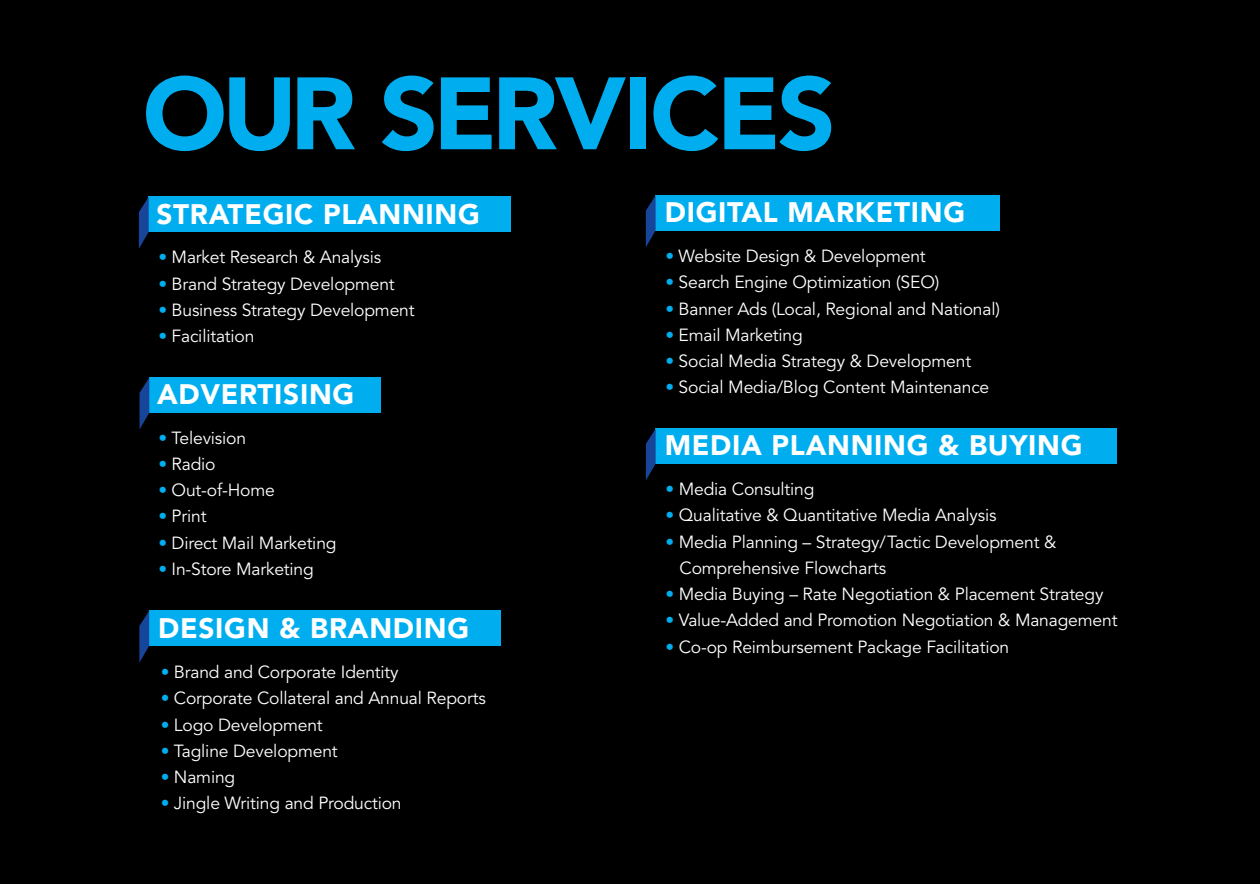
<style>
.page{position:relative;width:1260px;height:884px;background:#000}
.page>*{position:absolute;margin:0;border:0;box-sizing:border-box;transform-origin:0 0}
.t1{font:900 101.5px "Avenir";letter-spacing:-.03em;color:#00aeef}
.t2{font:900 28px "Avenir";letter-spacing:.025em;color:#fff}
.t3{font:17.5px/26.2px "Avenir";letter-spacing:-.01em;color:#fff}
.s1{color:#00aeef}
</style>
<div class="page">
<div style="left:149px;top:197px;width:362px;height:35px;background:#00aeef"></div>
<svg style="left:139px;top:197px;width:10px;height:52px"></svg>
<div style="left:149px;top:378px;width:232px;height:35px;background:#00aeef"></div>
<svg style="left:140px;top:378px;width:9px;height:51px"></svg>
<div style="left:149px;top:611px;width:351px;height:35px;background:#00aeef"></div>
<svg style="left:139px;top:611px;width:10px;height:52px"></svg>
<div style="left:656px;top:195px;width:344px;height:35px;background:#00aeef"></div>
<svg style="left:646px;top:195px;width:10px;height:52px"></svg>
<div style="left:656px;top:429px;width:461px;height:35px;background:#00aeef"></div>
<svg style="left:646px;top:428px;width:10px;height:52px"></svg>
<h1 class="t1" style="left:143px;top:52px;width:695px">OUR SERVICES</h1>
<h2 class="t2" style="left:156px;top:197px;width:36px">STRATE</h2>
<h2 class="t2" style="left:263px;top:197px;width:99px">GIC PLANNIN</h2>
<h2 class="t2" style="left:458px;top:197px;width:23px">G</h2>
<p class="t3" style="left:158px;top:245px;width:224px"><span class="s1">•</span> Market Research &amp; Analysis</p>
<p class="t3" style="left:158px;top:271px;width:238px"><span class="s1">•</span> Brand Strategy Development</p>
<p class="t3" style="left:158px;top:297px;width:258px"><span class="s1">•</span> Business Strategy Development</p>
<p class="t3" style="left:158px;top:324px;width:98px"><span class="s1">•</span> Facilitation</p>
<h2 class="t2" style="left:157px;top:378px;width:61px">ADVERTISIN</h2>
<h2 class="t2" style="left:333px;top:378px;width:23px">G</h2>
<p class="t3" style="left:158px;top:425px;width:89px"><span class="s1">•</span> Television</p>
<p class="t3" style="left:158px;top:451px;width:59px"><span class="s1">•</span> Radio</p>
<p class="t3" style="left:158px;top:477px;width:118px"><span class="s1">•</span> Out-of-Home</p>
<p class="t3" style="left:158px;top:504px;width:50px"><span class="s1">•</span> Print</p>
<p class="t3" style="left:158px;top:530px;width:180px"><span class="s1">•</span> Direct Mail Marketing</p>
<p class="t3" style="left:158px;top:556px;width:157px"><span class="s1">•</span> In-Store Marketing</p>
<h2 class="t2" style="left:158px;top:611px;width:17px">DESI</h2>
<h2 class="t2" style="left:224px;top:611px;width:126px">GN &amp; BRAN</h2>
<h2 class="t2" style="left:393px;top:611px;width:78px">DING</h2>
<p class="t3" style="left:161px;top:659px;width:240px"><span class="s1">•</span> Brand and Corporate Identity</p>
<p class="t3" style="left:161px;top:685px;width:327px"><span class="s1">•</span> Corporate Collateral and Annual Reports</p>
<p class="t3" style="left:161px;top:712px;width:164px"><span class="s1">•</span> Logo Development</p>
<p class="t3" style="left:161px;top:738px;width:179px"><span class="s1">•</span> Tagline Development</p>
<p class="t3" style="left:161px;top:764px;width:76px"><span class="s1">•</span> Naming</p>
<p class="t3" style="left:161px;top:790px;width:242px"><span class="s1">•</span> Jingle Writing and Production</p>
<h2 class="t2" style="left:665px;top:195px;width:69px">DIGITAL</h2>
<h2 class="t2" style="left:788px;top:195px;width:106px">MARKETIN</h2>
<h2 class="t2" style="left:943px;top:195px;width:23px">G</h2>
<p class="t3" style="left:665px;top:243px;width:262px"><span class="s1">•</span> Website Design &amp; Development</p>
<p class="t3" style="left:665px;top:270px;width:275px"><span class="s1">•</span> Search Engine Optimization (SEO)</p>
<p class="t3" style="left:665px;top:296px;width:336px"><span class="s1">•</span> Banner Ads (Local, Regional and National)</p>
<p class="t3" style="left:665px;top:322px;width:139px"><span class="s1">•</span> Email Marketing</p>
<p class="t3" style="left:665px;top:348px;width:307px"><span class="s1">•</span> Social Media Strategy &amp; Development</p>
<p class="t3" style="left:665px;top:375px;width:325px"><span class="s1">•</span> Social Media/Blog Content Maintenance</p>
<h2 class="t2" style="left:665px;top:429px;width:416px">MEDIA PLANNING &amp; BUYING</h2>
<p class="t3" style="left:666px;top:476px;width:151px"><span class="s1">•</span> Media Consulting</p>
<p class="t3" style="left:666px;top:503px;width:332px"><span class="s1">•</span> Qualitative &amp; Quantitative Media Analysis</p>
<p class="t3" style="left:680px;top:529px;width:378px;text-indent:-14px"><span class="s1">•</span> Media Planning – Strategy/Tactic Development &amp;<br>Comprehensive Flowcharts</p>
<p class="t3" style="left:666px;top:581px;width:439px"><span class="s1">•</span> Media Buying – Rate Negotiation &amp; Placement Strategy</p>
<p class="t3" style="left:666px;top:608px;width:453px"><span class="s1">•</span> Value-Added and Promotion Negotiation &amp; Management</p>
<p class="t3" style="left:666px;top:634px;width:345px"><span class="s1">•</span> Co-op Reimbursement Package Facilitation</p>
</div>
